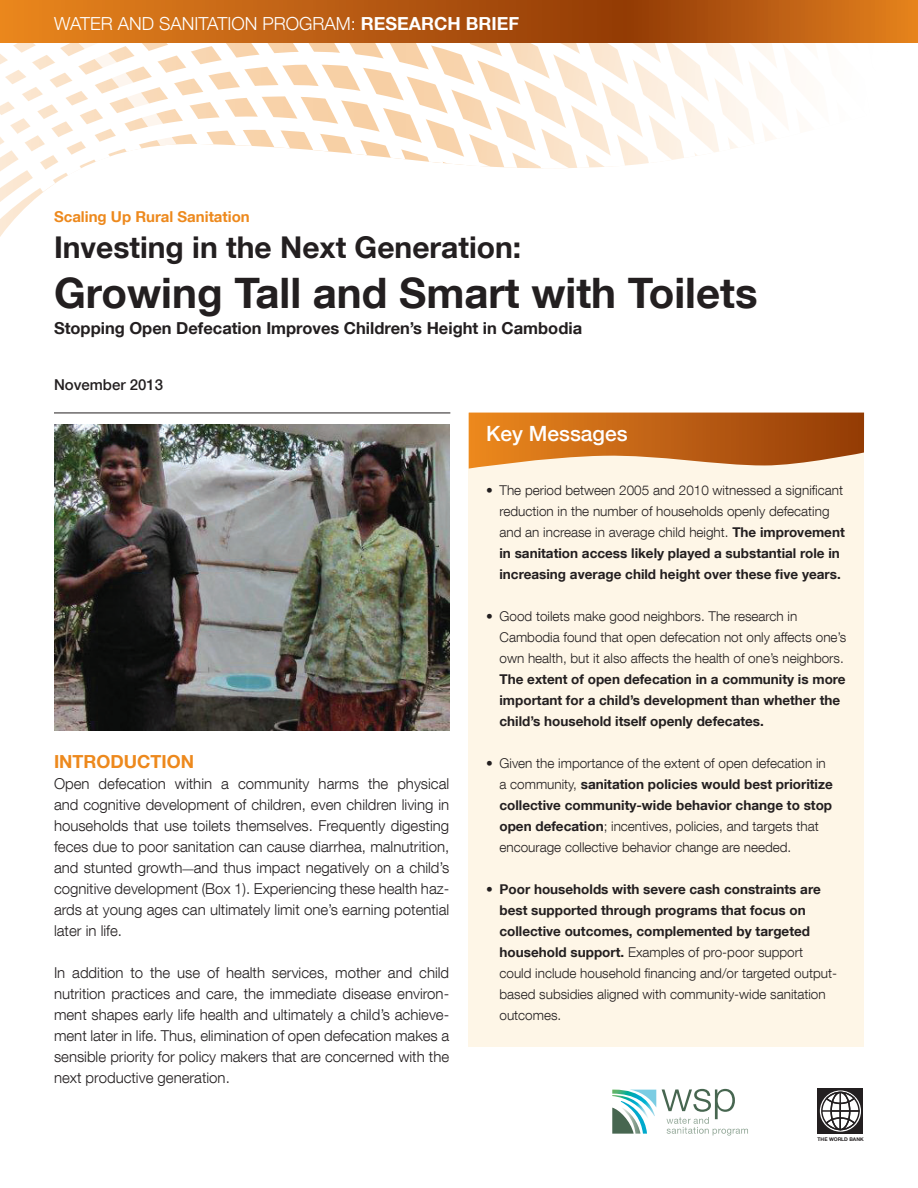
<style>
.page{position:relative;width:918px;height:1188px;background:#fff}
.page>*{position:absolute;margin:0;border:0;box-sizing:border-box;transform-origin:0 0}
.publication_title{font:700 42px "Helvetica Neue LT Com";color:#231f20}
.publication_title-2{font:700 30px "Helvetica Neue LT Com";color:#231f20}
.key_findings_title{font:500 21px "Helvetica Neue LT Com";color:#fff}
.t1{font:300 18px "Helvetica Neue LT Com";color:#fff}
.A_Head{font:700 18px "Helvetica Neue LT Com";color:#ed891d}
.publication_title-3{font:700 16.5px "Helvetica Neue LT Com";color:#231f20}
.body_copy{font:300 15px/21px "Helvetica Neue LT Com";color:#231f20;text-align:justify}
.project_title{font:700 15px "Helvetica Neue LT Com";color:#ed891d}
.publication_date{font:500 15px "Helvetica Neue LT Com";color:#231f20}
.t2{font:300 13.5px/21px "Helvetica Neue LT Com";color:#231f20}
.t3{font:700 13.5px/21px "Helvetica Neue LT Com";color:#231f20}
.t4{font:700 5.1px "Helvetica Neue LT Com";color:#231f20}
.s1{font-weight:700}
.s2{font-family:"Adobe Garamond Pro";font-weight:400}
.s3{font-weight:300}
</style>
<div class="page">
<div style="left:469px;top:413px;width:395px;height:634px;background:#fef6e7"></div>
<svg style="left:0;top:198px;width:36px;height:35px"></svg>
<svg style="left:0;top:43px;width:792px;height:149px"></svg>
<svg style="left:0;top:0;width:918px;height:43px;background:#bd5f12"></svg>
<hr style="left:54px;top:413px;width:396px;height:1px;background:#231f20">
<div style="left:818px;top:1088px;width:45px;height:46px;background:#231f20"></div>
<svg style="left:820px;top:1091px;width:41px;height:41px"></svg>
<svg style="left:821px;top:1092px;width:39px;height:38px"></svg>
<svg style="left:469px;top:413px;width:395px;height:56px;background:#c97833"></svg>
<svg style="left:662px;top:1089px;width:86px;height:47px"></svg>
<svg style="left:612px;top:1090px;width:44px;height:44px"></svg>
<img style="left:54px;top:425px;width:395px;height:306px">
<p class="t1" style="left:54px;top:13px;width:467px">WATER AND SANITATION PROGRAM: <span class="s1">RESEARCH BRIEF</span></p>
<p class="project_title" style="left:54px;top:207px;width:197px">Scaling Up Rural Sanitation</p>
<p class="publication_title-2" style="left:54px;top:228px;width:469px">Investing in the Next Generation:</p>
<p class="publication_title" style="left:54px;top:267px;width:705px">Growing Tall and Smart with Toilets</p>
<p class="publication_title-3" style="left:54px;top:318px;width:530px">Stopping Open Defecation Improves Children’s Height in Cambodia</p>
<p class="publication_date" style="left:54px;top:376px;width:111px">November 2013</p>
<p class="A_Head" style="left:54px;top:750px;width:142px">INTRODUCTION</p>
<p class="body_copy" style="left:54px;top:773px;width:397px">Open defecation within a community harms the physical and cognitive development of children, even children living in households that use toilets themselves. Frequently digesting feces due to poor sanitation can cause diarrhea, malnutrition, and stunted growth<span class="s2">-</span>and thus impact negatively on a child’s cognitive development (Box 1). Experiencing these health haz&shy;ards at young ages can ultimately limit one’s earning potential later in life.</p>
<p class="body_copy" style="left:54px;top:962px;width:397px">In addition to the use of health services, mother and child nutrition practices and care, the immediate disease environ&shy;ment shapes early life health and ultimately a child’s achieve&shy;ment later in life. Thus, elimination of open defecation makes a sensible priority for policy makers that are concerned with the next productive generation.</p>
<p class="key_findings_title" style="left:486px;top:421px;width:143px">Key Messages</p>
<p class="t2" style="left:500px;top:479px;width:347px;text-indent:-14px">• The period between 2005 and 2010 witnessed a significant reduction in the number of households openly defecating and an increase in average child height. <span class="s1">The improvement in sanitation access likely played a substantial role in increasing average child height over these five years.</span></p>
<p class="t2" style="left:500px;top:605px;width:348px;text-indent:-14px">• Good toilets make good neighbors. The research in Cambodia found that open defecation not only affects one’s own health, but it also affects the health of one’s neighbors.<br><span class="s1">The extent of open defecation in a community is more important for a child’s development than whether the child’s household itself openly defecates.</span></p>
<p class="t2" style="left:500px;top:752px;width:335px;text-indent:-14px">• Given the importance of the extent of open defecation in a community, <span class="s1">sanitation policies would best prioritize collective community-wide behavior change to stop open defecation</span>; incentives, policies, and targets that encourage collective behavior change are needed.</p>
<p class="t3" style="left:500px;top:878px;width:339px;text-indent:-14px">• Poor households with severe cash constraints are best supported through programs that focus on collective outcomes, complemented by targeted household support. <span class="s3">Examples of pro-poor support could include household financing and/or targeted output&shy;based subsidies aligned with community-wide sanitation outcomes.</span></p>
<p class="t4" style="left:818px;top:1136px;width:48px">THE WORLD BANK</p>
</div>
